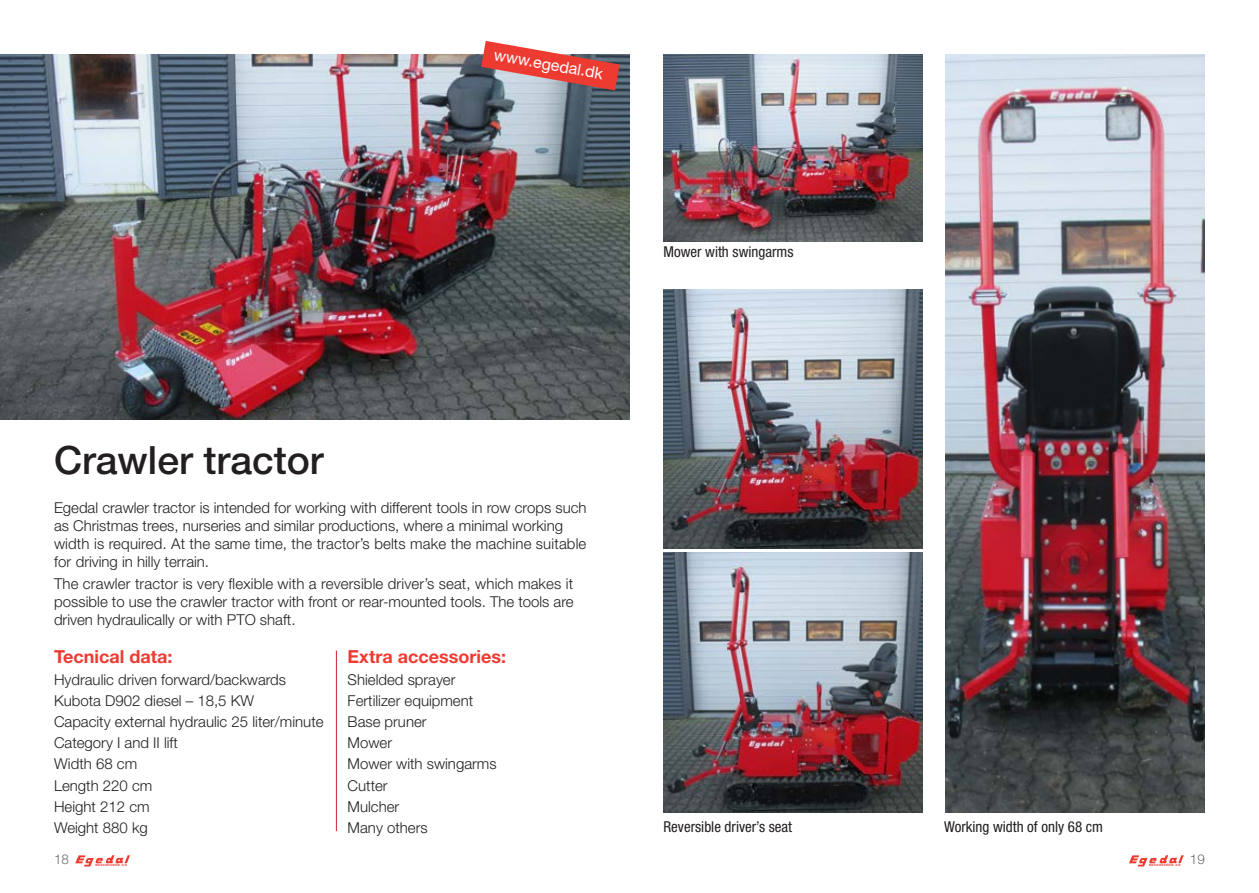
<style>
.page{position:relative;width:1259px;height:893px;background:#fff}
.page>*{position:absolute;margin:0;border:0;box-sizing:border-box;transform-origin:0 0}
.t1{font:500 39px "Helvetica Neue LT Std";color:#231f20}
.t2{font:700 18px "Helvetica Neue LT Std";color:#ee3b32}
.t3{font:16.05px "Helvetica Neue LT Std";color:#fff}
.t4{font:300 15px/21.1px "Helvetica Neue LT Std";color:#231f20}
.t5{font:condensed 15px "Helvetica Neue LT Std";color:#231f20}
.t6{font:300 13.5px "Helvetica Neue LT Pro";color:#6c6d70}
.t7{font:700 3px "Helvetica Neue LT Std";letter-spacing:.08em;color:#ee3b32;scale:.95 1}
</style>
<div class="page">
<svg style="left:75px;top:855px;width:55px;height:11px"></svg>
<svg style="left:1129px;top:855px;width:54px;height:11px"></svg>
<img style="left:0;top:54px;width:629px;height:366px">
<img style="left:945px;top:54px;width:260px;height:758px">
<img style="left:663px;top:289px;width:260px;height:260px">
<img style="left:663px;top:54px;width:260px;height:187px">
<img style="left:663px;top:553px;width:260px;height:259px">
<svg style="left:481px;top:41px;width:138px;height:49px"></svg>
<hr style="left:336px;top:651px;width:1px;height:180px;background:#d1232a">
<p class="t3" style="left:496px;top:45px;width:112px;rotate:10deg">www.egedal.dk</p>
<p class="t5" style="left:663px;top:243px;width:131px">Mower with swingarms</p>
<h1 class="t1" style="left:54px;top:437px;width:271px">Crawler tractor</h1>
<p class="t4" style="left:54px;top:498px;width:534px;line-height:18px">Egedal crawler tractor is intended for working with different tools in row crops such as Christmas trees, nurseries and similar productions, where a minimal working width is required. At the same time, the tractor’s belts make the machine suitable for driving in hilly terrain.</p>
<p class="t4" style="left:54px;top:574px;width:521px;line-height:18px;text-align:justify">The crawler tractor is very flexible with a reversible driver’s seat, which makes it possible to use the crawler tractor with front or rear-mounted tools. The tools are driven hydraulically or with PTO shaft.</p>
<p class="t2" style="left:54px;top:646px;width:120px">Tecnical data:</p>
<p class="t4" style="left:54px;top:668px;width:271px">Hydraulic driven forward/backwards<br>Kubota D902 diesel – 18,5 KW<br>Capacity external hydraulic 25 liter/minute<br>Category I and II lift<br>Width 68 cm<br>Length 220 cm<br>Height 212 cm<br>Weight 880 kg</p>
<p class="t2" style="left:348px;top:646px;width:160px">Extra accessories:</p>
<p class="t4" style="left:348px;top:668px;width:150px">Shielded sprayer<br>Fertilizer equipment<br>Base pruner<br>Mower<br>Mower with swingarms<br>Cutter<br>Mulcher<br>Many others</p>
<p class="t5" style="left:663px;top:818px;width:130px">Reversible driver’s seat</p>
<p class="t5" style="left:944px;top:818px;width:160px">Working width of only 68 cm</p>
<p class="t6" style="left:54px;top:851px;width:17px">18</p>
<p class="t7" style="left:95px;top:863px;width:35px">MASKINFABRIK A/S</p>
<p class="t7" style="left:1149px;top:863px;width:35px">MASKINFABRIK A/S</p>
<p class="t6" style="left:1190px;top:851px;width:17px">19</p>
</div>
